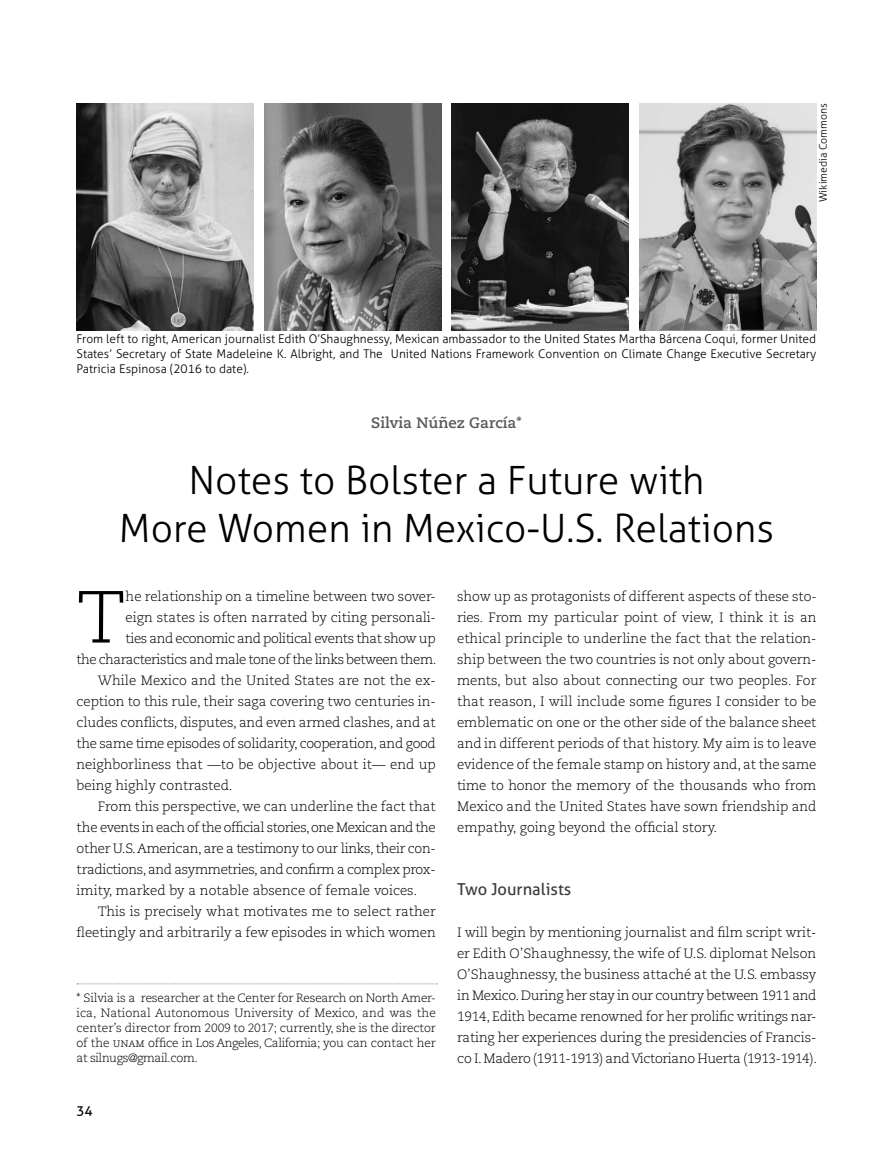
<style>
.page{position:relative;width:893px;height:1149px;background:#fff}
.page>*{position:absolute;margin:0;border:0;box-sizing:border-box;transform-origin:0 0}
.t1{font:300 73.5px "Caecilia LT Std";color:#000}
.t2{font:300 39px/48px "Aller";color:#000;text-align:center}
.t3{font:16.5px "Aller";color:#3c3c3b}
.t4{font:700 15px "Caecilia LT Std";color:#575756}
.t5{font:300 13.5px/21px "Caecilia LT Std";letter-spacing:-.01em;color:#000;text-align:justify}
.t6{font:300 13.5px "Caecilia LT Std";letter-spacing:-.035em;color:#000}
.t7{font:300 13.5px "Caecilia LT Std";letter-spacing:-.03em;color:#000}
.t8{font:13.5px "Aller";color:#000}
.t9{font:300 12px/15px "Aller";color:#000;text-align:justify}
.t10{font:300 12px/15px "Caecilia LT Std";letter-spacing:-.01em;color:#000;text-align:justify}
.t11{font:300 10.5px "Aller";color:#000}
</style>
<div class="page">
<svg style="left:77px;top:983px;width:360px;height:1px"></svg>
<img style="left:77px;top:103px;width:177px;height:227px">
<img style="left:264px;top:103px;width:177px;height:227px">
<img style="left:452px;top:103px;width:177px;height:227px">
<img style="left:639px;top:103px;width:177px;height:227px">
<p class="t11" style="left:817px;top:202px;width:100px;rotate:-90deg">Wikimedia Commons</p>
<p class="t9" style="left:77px;top:331px;width:741px">From left to right, American journalist Edith O’Shaughnessy, Mexican ambassador to the United States Martha Bárcena Coqui, former United States’ Secretary of State Madeleine K. Albright, and The United Nations Framework Convention on Climate Change Executive Secretary Patricia Espinosa (2016 to date).</p>
<p class="t4" style="left:371px;top:414px;width:152px">Silvia Núñez García*</p>
<h2 class="t2" style="left:119px;top:456px;width:657px">Notes to Bolster a Future with<br>More Women in Mexico-U.S. Relations</h2>
<h1 class="t1" style="left:77px;top:575px;width:51px">T</h1>
<p class="t5" style="left:126px;top:585px;width:312px">he relationship on a timeline between two sover-</p>
<p class="t5" style="left:126px;top:606px;width:312px">eign states is often narrated by citing personali-</p>
<p class="t6" style="left:126px;top:630px;width:312px">ties and economic and political events that show up</p>
<p class="t6" style="left:77px;top:651px;width:361px">the characteristics and male tone of the links between them.</p>
<p class="t5" style="left:98px;top:669px;width:340px">While Mexico and the United States are not the ex-</p>
<p class="t5" style="left:77px;top:690px;width:361px">ception to this rule, their saga covering two centuries in-</p>
<p class="t5" style="left:77px;top:711px;width:361px">cludes conflicts, disputes, and even armed clashes, and at</p>
<p class="t5" style="left:77px;top:732px;width:361px">the same time episodes of solidarity, cooperation, and good</p>
<p class="t5" style="left:77px;top:753px;width:361px">neighborliness that —to be objective about it— end up</p>
<p class="t5" style="left:77px;top:774px;width:158px">being highly contrasted.</p>
<p class="t5" style="left:98px;top:795px;width:339px">From this perspective, we can underline the fact that</p>
<p class="t6" style="left:77px;top:819px;width:361px">the events in each of the official stories, one Mexican and the</p>
<p class="t5" style="left:77px;top:837px;width:361px">other U.S. American, are a testimony to our links, their con-</p>
<p class="t7" style="left:77px;top:861px;width:361px">tradictions, and asymmetries, and confirm a complex prox-</p>
<p class="t5" style="left:77px;top:879px;width:342px">imity, marked by a notable absence of female voices.</p>
<p class="t5" style="left:98px;top:900px;width:340px">This is precisely what motivates me to select rather</p>
<p class="t5" style="left:77px;top:921px;width:361px">fleetingly and arbitrarily a few episodes in which women</p>
<p class="t10" style="left:77px;top:990px;width:361px">* Silvia is a researcher at the Center for Research on North Amer&shy;ica, National Autonomous University of Mexico, and was the center’s director from 2009 to 2017; currently, she is the director of the unam office in Los Angeles, California; you can contact her at silnugs@gmail.com.</p>
<p class="t8" style="left:77px;top:1101px;width:18px">34</p>
<p class="t5" style="left:457px;top:585px;width:361px">show up as protagonists of different aspects of these sto&shy;ries. From my particular point of view, I think it is an ethical principle to underline the fact that the relation&shy;ship between the two countries is not only about govern&shy;ments, but also about connecting our two peoples. For that reason, I will include some figures I consider to be emblematic on one or the other side of the balance sheet and in different periods of that history. My aim is to leave evidence of the female stamp on history and, at the same time to honor the memory of the thousands who from Mexico and the United States have sown friendship and empathy, going beyond the official story.</p>
<p class="t3" style="left:457px;top:878px;width:116px">Two Journalists</p>
<p class="t5" style="left:457px;top:921px;width:361px">I will begin by mentioning journalist and film script writ&shy;er Edith O’Shaughnessy, the wife of U.S. diplomat Nelson O’Shaughnessy, the business attaché at the U.S. embassy in Mexico. During her stay in our country between 1911 and 1914, Edith became renowned for her prolific writings nar&shy;rating her experiences during the presidencies of Francis&shy;co I. Madero (1911-1913) and Victoriano Huerta (1913-1914).</p>
</div>
